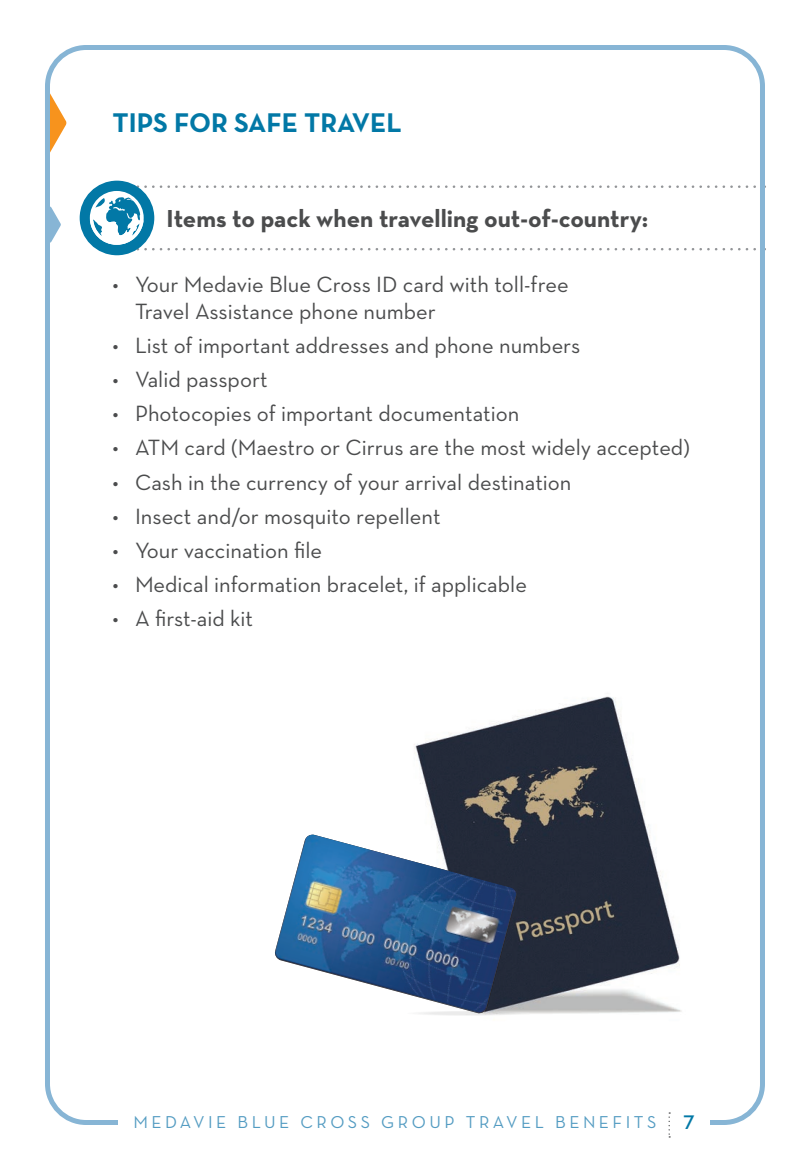
<style>
.page{position:relative;width:810px;height:1170px;background:#fff}
.page>*{position:absolute;margin:0;border:0;box-sizing:border-box;transform-origin:0 0}
.t1{font:700 27.5px "Neutra Text";color:#0278a6}
.t2{font:700 25px "Neutra Text";color:#4b4c4d}
.t3{font:22.5px/27px "Neutra Text";color:#4b4c4d}
.t4{font:20px "Neutra Text Demi Alt";color:#0278a6}
.t5{font:17.5px "Neutra Text";letter-spacing:.2em;color:#549cc2}
</style>
<div class="page">
<img style="left:414px;top:696px;width:268px;height:318px">
<div style="left:412px;top:1011px;width:109px;height:5px;background:#f2f2f2;border-radius:50%"></div>
<hr style="left:418px;top:1011px;width:98px;height:4px;background:#eee;border-radius:50%">
<hr style="left:429px;top:1012px;width:76px;height:3px;background:#7e7e7d;border-radius:50%">
<img style="left:275px;top:835px;width:243px;height:179px">
<svg style="left:51px;top:51px;width:715px;height:205px"></svg>
<div style="left:45px;top:45px;width:720px;height:1080px;border:5px solid #87b5d5;border-radius:39px"></div>
<div style="left:119px;top:1106px;width:591px;height:33px;background:#fff"></div>
<svg style="left:669px;top:1112px;width:1px;height:26px"></svg>
<p class="t1" style="left:112px;top:105px;width:291px">TIPS FOR SAFE TRAVEL</p>
<p class="t2" style="left:166px;top:203px;width:483px">Items to pack when travelling out-of-country:</p>
<p class="t3" style="left:135px;top:270px;width:435px;text-indent:-22px">• Your Medavie Blue Cross ID card with toll-free<br>Travel Assistance phone number</p>
<p class="t3" style="left:112px;top:331px;width:469px">• List of important addresses and phone numbers</p>
<p class="t3" style="left:112px;top:365px;width:157px">• Valid passport</p>
<p class="t3" style="left:112px;top:400px;width:408px">• Photocopies of important documentation</p>
<p class="t3" style="left:112px;top:434px;width:579px">• ATM card (Maestro or Cirrus are the most widely accepted)</p>
<p class="t3" style="left:112px;top:468px;width:461px">• Cash in the currency of your arrival destination</p>
<p class="t3" style="left:112px;top:502px;width:330px">• Insect and/or mosquito repellent</p>
<p class="t3" style="left:112px;top:536px;width:211px">• Your vaccination file</p>
<p class="t3" style="left:112px;top:571px;width:416px">• Medical information bracelet, if applicable</p>
<p class="t3" style="left:112px;top:605px;width:142px">• A first-aid kit</p>
<p class="t5" style="left:133px;top:1111px;width:525px">MEDAVIE BLUE CROSS GROUP TRAVEL BENEFITS</p>
<p class="t4" style="left:684px;top:1110px;width:13px">7</p>
</div>
